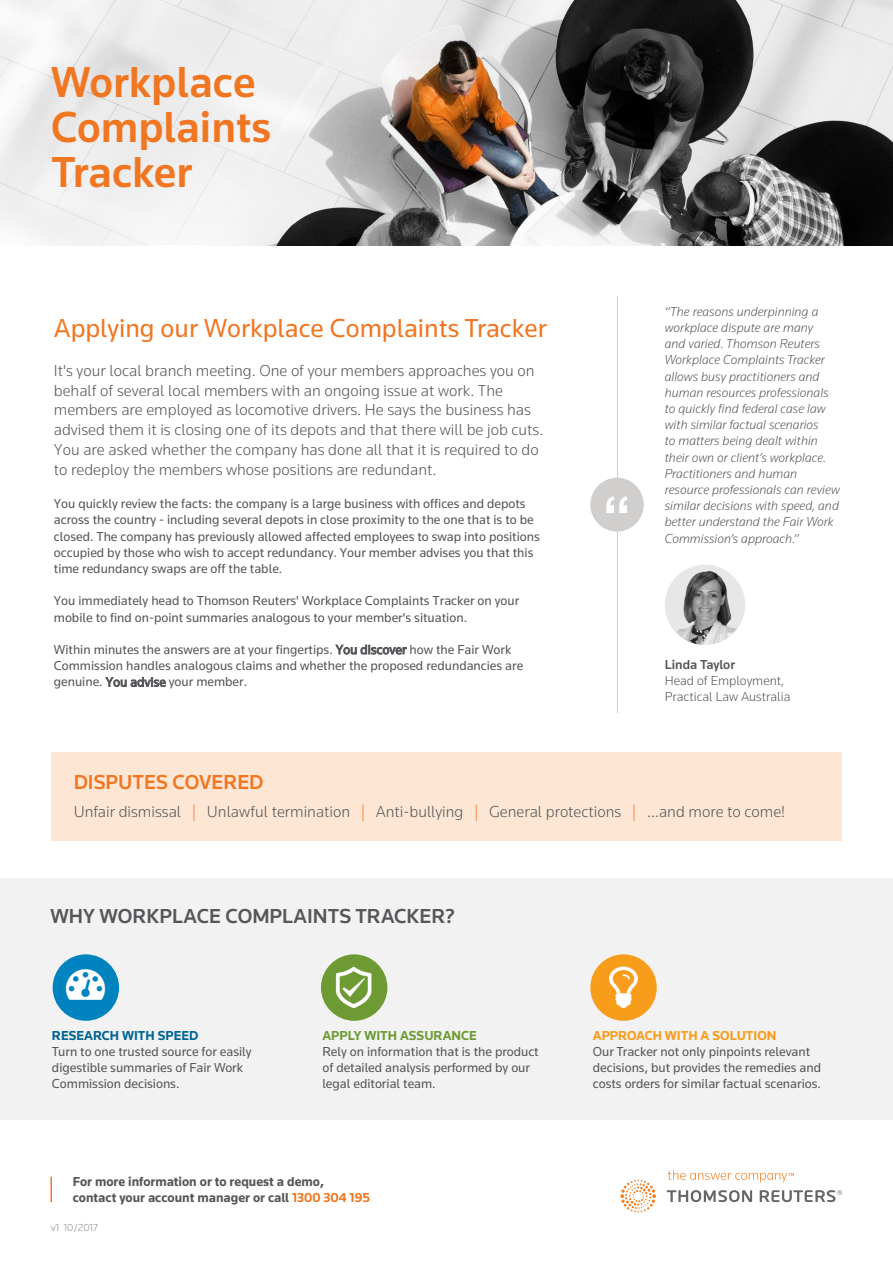
<style>
.page{position:relative;width:893px;height:1263px;background:#fff}
.page>*{position:absolute;margin:0;border:0;box-sizing:border-box;transform-origin:0 0}
.t1{font:500 45px/45px "Knowledge";color:#f07622}
.t2{font:27px "Knowledge";color:#f07622}
.t3{font:500 21px "Knowledge";color:#555659}
.t4{font:500 21px "Knowledge";color:#f07622}
.t5{font:300 16.5px/19.8px "Knowledge";color:#555659}
.t6{font:13.5px/16.2px "Knowledge";color:#555659}
.t7{font:italic 300 13.5px/16.2px "Knowledge";color:#555659}
.t8{font:700 13.5px "Knowledge";color:#555659}
.t9{font:300 13.5px/16.2px "Knowledge";color:#555659}
.t10{font:700 13.5px "Knowledge";color:#f89c1c}
.t11{font:700 13.5px "Knowledge";color:#6e9a34}
.t12{font:700 13.5px "Knowledge";color:#006494}
.t13{font:300 10.5px "Knowledge";color:#86888b}
.s1{font-weight:500}
.s2{color:#f07622}
</style>
<div class="page">
<img style="left:0;top:0;width:893px;height:245px">
<svg style="left:620px;top:1170px;width:222px;height:42px"></svg>
<div style="left:0;top:878px;width:893px;height:241px;background:#f1f2f1"></div>
<div style="left:53px;top:954px;width:66px;height:67px;background:#0083bf;border-radius:50%"></div>
<div style="left:321px;top:954px;width:66px;height:67px;background:#6e9a34;border-radius:50%"></div>
<div style="left:590px;top:954px;width:67px;height:67px;background:#f89c1c;border-radius:50%"></div>
<img style="left:609px;top:966px;width:29px;height:42px">
<div style="left:51px;top:752px;width:791px;height:89px;background:#fde7d4"></div>
<img style="left:335px;top:967px;width:37px;height:41px">
<hr style="left:617px;top:296px;width:1px;height:417px;background:#d1cfcd">
<div style="left:590px;top:478px;width:54px;height:54px;background:#d1cfcd;border-radius:50%"></div>
<svg style="left:606px;top:496px;width:22px;height:17px"></svg>
<img style="left:665px;top:565px;width:80px;height:80px;border-radius:40px">
<hr style="left:50px;top:1177px;width:2px;height:25px;background:#f07622">
<p class="t1" style="left:51px;top:58px;width:222px">Workplace<br>Complaints<br>Tracker</p>
<p class="t2" style="left:54px;top:311px;width:494px">Applying our Workplace Complaints Tracker</p>
<p class="t5" style="left:54px;top:360px;width:491px">It's your local branch meeting. One of your members approaches you on behalf of several local members with an ongoing issue at work. The members are employed as locomotive drivers. He says the business has advised them it is closing one of its depots and that there will be job cuts.<br>You are asked whether the company has done all that it is required to do to redeploy the members whose positions are redundant.</p>
<p class="t6" style="left:54px;top:495px;width:488px">You quickly review the facts: the company is a large business with offices and depots across the country - including several depots in close proximity to the one that is to be closed. The company has previously allowed affected employees to swap into positions occupied by those who wish to accept redundancy. Your member advises you that this time redundancy swaps are off the table.</p>
<p class="t6" style="left:54px;top:593px;width:467px">You immediately head to Thomson Reuters' Workplace Complaints Tracker on your mobile to find on-point summaries analogous to your member's situation.</p>
<p class="t6" style="left:54px;top:641px;width:471px">Within minutes the answers are at your fingertips. You discover how the Fair Work<br>Commission handles analogous claims and whether the proposed redundancies are genuine. You advise your member.</p>
<p class="t7" style="left:665px;top:303px;width:177px">“The reasons underpinning a workplace dispute are many<br>and varied. Thomson Reuters<br>Workplace Complaints Tracker allows busy practitioners and human resources professionals to quickly find federal case law with similar factual scenarios<br>to matters being dealt within their own or client’s workplace.<br>Practitioners and human resource professionals can review similar decisions with speed, and better understand the Fair Work<br>Commission’s approach.”</p>
<p class="t9" style="left:665px;top:656px;width:127px"><span class="s1">Linda Taylor<br></span>Head of Employment,<br>Practical Law Australia</p>
<p class="t4" style="left:74px;top:769px;width:191px">DISPUTES COVERED</p>
<p class="t5" style="left:74px;top:801px;width:713px">Unfair dismissal <span class="s2">|</span> Unlawful termination <span class="s2">|</span> Anti-bullying <span class="s2">|</span> General protections <span class="s2">|</span> ...and more to come!</p>
<p class="t3" style="left:50px;top:903px;width:406px">WHY WORKPLACE COMPLAINTS TRACKER?</p>
<p class="t12" style="left:52px;top:1027px;width:148px">RESEARCH WITH SPEED</p>
<p class="t6" style="left:52px;top:1043px;width:201px">Turn to one trusted source for easily digestible summaries of Fair Work<br>Commission decisions.</p>
<p class="t11" style="left:322px;top:1027px;width:156px">APPLY WITH ASSURANCE</p>
<p class="t6" style="left:322px;top:1043px;width:218px">Rely on information that is the product of detailed analysis performed by our legal editorial team.</p>
<p class="t8" style="left:73px;top:1173px;width:253px">For more information or to request a demo,</p>
<p class="t8" style="left:73px;top:1189px;width:299px">contact your account manager or call <span class="s2">1300 304 195</span></p>
<p class="t13" style="left:51px;top:1221px;width:48px">v1 10/2017</p>
<p class="t10" style="left:593px;top:1027px;width:185px">APPROACH WITH A SOLUTION</p>
<p class="t6" style="left:593px;top:1043px;width:230px">Our Tracker not only pinpoints relevant decisions, but provides the remedies and costs orders for similar factual scenarios.</p>
</div>
